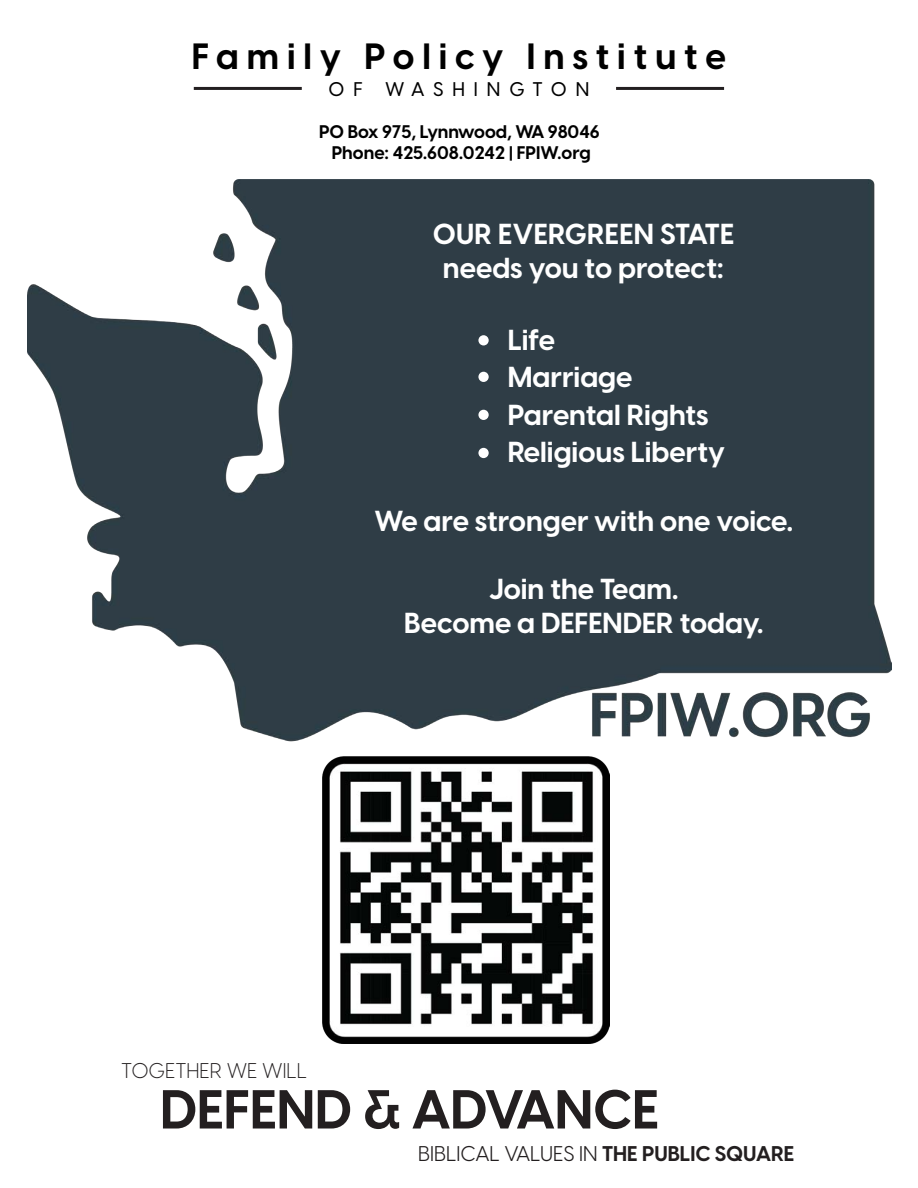
<style>
.page{position:relative;width:918px;height:1188px;background:#fff}
.page>*{position:absolute;margin:0;border:0;box-sizing:border-box;transform-origin:0 0}
.t1{font:700 54px "Visby CF";color:#231f20}
.t2{font:700 36px "Visby CF";letter-spacing:.22em;color:#000}
.t3{font:700 28.5px "Visby CF";color:#fff}
.t4{font:21px "Visby CF";color:#231f20}
.t5{font:300 21px "Visby CF";color:#231f20}
.t6{font:500 19.5px "Visby CF";letter-spacing:.46em;color:#000}
.t7{font:700 18px "Visby CF";color:#000}
.s1{font-weight:700}
</style>
<div class="page">
<img style="left:322px;top:756px;width:287px;height:287px">
<hr style="left:194px;top:87px;width:108px;height:3px;background:#231f20">
<hr style="left:616px;top:87px;width:108px;height:3px;background:#231f20">
<img style="left:27px;top:179px;width:864px;height:563px">
<div style="left:478px;top:335px;width:11px;height:10px;background:#fff;border-radius:50%"></div>
<div style="left:478px;top:372px;width:11px;height:10px;background:#fff;border-radius:50%"></div>
<div style="left:478px;top:410px;width:11px;height:10px;background:#fff;border-radius:50%"></div>
<div style="left:478px;top:448px;width:11px;height:10px;background:#fff;border-radius:50%"></div>
<p class="t2" style="left:192px;top:28px;width:536px">Family Policy Institute</p>
<p class="t6" style="left:329px;top:74px;width:262px">OF WASHINGTON</p>
<p class="t7" style="left:319px;top:118px;width:282px">PO Box 975, Lynnwood, WA 98046</p>
<p class="t7" style="left:332px;top:139px;width:261px">Phone: 425.608.0242 | FPIW.org</p>
<p class="t3" style="left:433px;top:212px;width:303px">OUR EVERGREEN STATE</p>
<p class="t3" style="left:443px;top:246px;width:283px">needs you to protect:</p>
<p class="t3" style="left:481px;top:318px;width:76px">• Life</p>
<p class="t3" style="left:481px;top:355px;width:153px">• Marriage</p>
<p class="t3" style="left:481px;top:393px;width:230px">• Parental Rights</p>
<p class="t3" style="left:481px;top:430px;width:246px">• Religious Liberty</p>
<p class="t3" style="left:374px;top:499px;width:420px">We are stronger with one voice.</p>
<p class="t3" style="left:489px;top:567px;width:191px">Join the Team.</p>
<p class="t3" style="left:404px;top:601px;width:361px">Become a DEFENDER today.</p>
<p class="t5" style="left:121px;top:1055px;width:188px">TOGETHER WE WILL</p>
<p class="t1" style="left:160px;top:1068px;width:500px">DEFEND &amp; ADVANCE</p>
<p class="t4" style="left:418px;top:1138px;width:378px">BIBLICAL VALUES IN <span class="s1">THE PUBLIC SQUARE</span></p>
</div>
